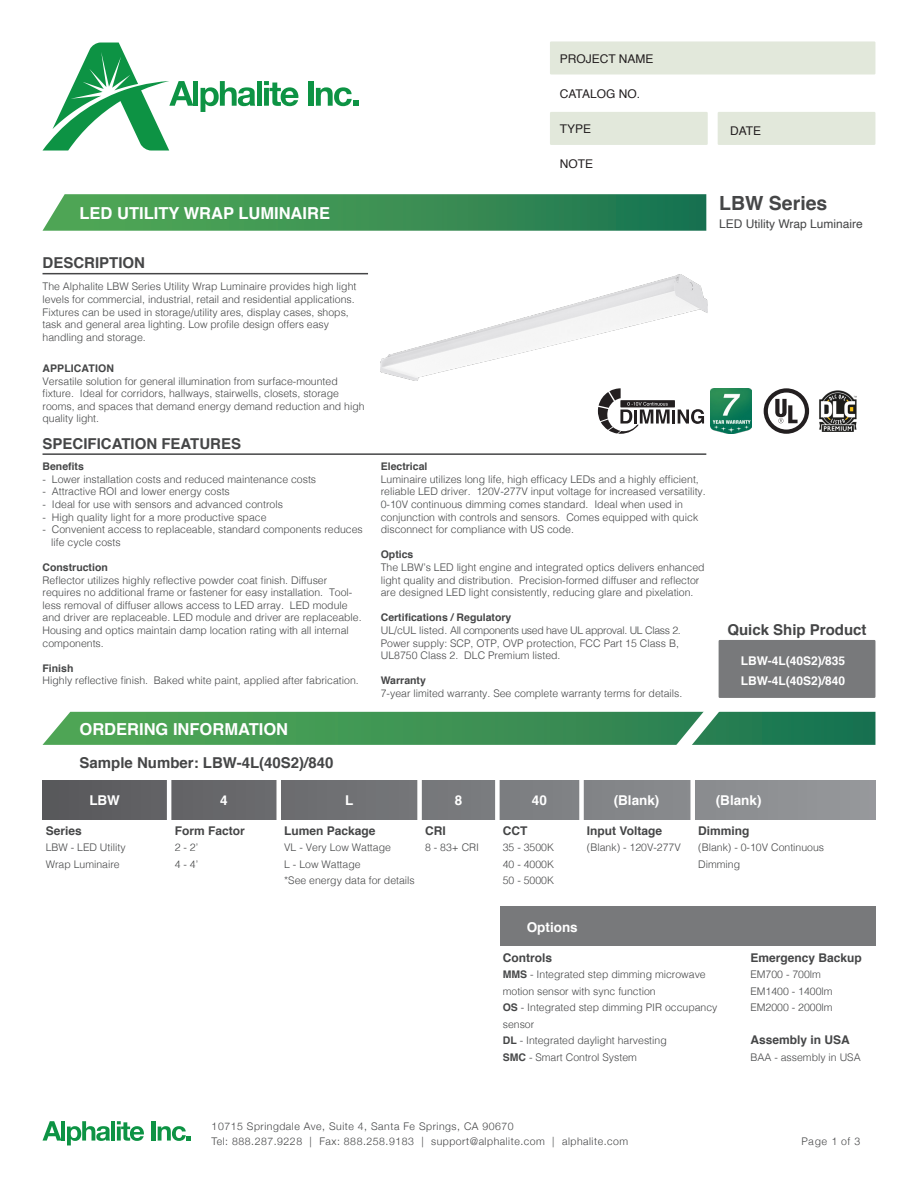
<style>
.page{position:relative;width:918px;height:1188px;background:#fff}
.page>*{position:absolute;margin:0;border:0;box-sizing:border-box;transform-origin:0 0}
.t1{font:700 19.5px "Helvetica";color:#454647}
.t2{font:700 16.5px "Helvetica";color:#fff}
.t3{font:700 15px "Helvetica";color:#454647}
.t4{font:700 13.5px "Helvetica";color:#fff}
.t5{font:700 12px "Helvetica";color:#454647}
.t6{font:12px "Helvetica";color:#231f20}
.t7{font:700 12px "Helvetica";color:#fff}
.t8{font:12px "Helvetica";color:#454647}
.t9{font:300 10.5px/12.6px "Helvetica";color:#454647}
.t10{font:300 10.5px "Helvetica Neue";letter-spacing:.05em;color:#454647}
.t11{font:700 10.5px "Helvetica";color:#454647}
.s1{font-weight:700}
</style>
<div class="page">
<svg style="left:43px;top:1121px;width:18px;height:20px"></svg>
<hr style="left:61px;top:1121px;width:4px;height:20px;background:#0d9344">
<svg style="left:67px;top:1121px;width:43px;height:24px"></svg>
<hr style="left:111px;top:1121px;width:4px;height:20px;background:#0d9344">
<svg style="left:117px;top:1121px;width:27px;height:20px"></svg>
<div style="left:151px;top:1121px;width:5px;height:20px;background:#0d9344"></div>
<svg style="left:158px;top:1126px;width:33px;height:15px"></svg>
<img style="left:381px;top:275px;width:327px;height:105px">
<div style="left:550px;top:41px;width:325px;height:34px;background:#e2e8db"></div>
<div style="left:550px;top:112px;width:158px;height:33px;background:#e2e8db"></div>
<div style="left:718px;top:112px;width:157px;height:33px;background:#e2e8db"></div>
<svg style="left:43px;top:194px;width:663px;height:37px;background:#3e9358"></svg>
<hr style="left:43px;top:273px;width:325px;height:1px;background:#454647">
<hr style="left:43px;top:453px;width:663px;height:2px;background:#454647">
<div style="left:719px;top:640px;width:156px;height:58px;background:#78797b"></div>
<img style="left:819px;top:391px;width:38px;height:41px">
<svg style="left:43px;top:686px;width:832px;height:59px"></svg>
<div style="left:500px;top:907px;width:375px;height:39px;background:#78797b"></div>
<div style="left:43px;top:781px;width:832px;height:39px;background:linear-gradient(to right,#59595c,#96999c)"></div>
<hr style="left:167px;top:778px;width:4px;height:46px;background:#fff">
<hr style="left:277px;top:778px;width:4px;height:46px;background:#fff">
<div style="left:417px;top:778px;width:5px;height:46px;background:#fff"></div>
<div style="left:495px;top:778px;width:5px;height:46px;background:#fff"></div>
<div style="left:579px;top:778px;width:5px;height:46px;background:#fff"></div>
<div style="left:690px;top:777px;width:5px;height:46px;background:#fff"></div>
<img style="left:710px;top:388px;width:41px;height:46px">
<svg style="left:598px;top:388px;width:106px;height:46px"></svg>
<svg style="left:764px;top:388px;width:45px;height:46px"></svg>
<svg style="left:43px;top:43px;width:150px;height:108px"></svg>
<div style="left:193px;top:81px;width:5px;height:25px;background:#0d9344"></div>
<svg style="left:201px;top:81px;width:54px;height:31px"></svg>
<div style="left:257px;top:81px;width:5px;height:25px;background:#0d9344"></div>
<svg style="left:264px;top:81px;width:35px;height:25px"></svg>
<div style="left:308px;top:81px;width:5px;height:25px;background:#0d9344"></div>
<svg style="left:316px;top:87px;width:42px;height:19px"></svg>
<p class="t2" style="left:80px;top:200px;width:252px">LED UTILITY WRAP LUMINAIRE</p>
<p class="t3" style="left:43px;top:251px;width:104px">DESCRIPTION</p>
<p class="t9" style="left:43px;top:280px;width:315px">The Alphalite LBW Series Utility Wrap Luminaire provides high light levels for commercial, industrial, retail and residential applications.<br>Fixtures can be used in storage/utility ares, display cases, shops, task and general area lighting. Low profile design offers easy handling and storage.</p>
<p class="t11" style="left:43px;top:360px;width:73px">APPLICATION</p>
<p class="t9" style="left:43px;top:374px;width:324px">Versatile solution for general illumination from surface-mounted fixture. Ideal for corridors, hallways, stairwells, closets, storage rooms, and spaces that demand energy demand reduction and high quality light.</p>
<p class="t3" style="left:43px;top:432px;width:200px">SPECIFICATION FEATURES</p>
<p class="t11" style="left:43px;top:458px;width:43px">Benefits</p>
<p class="t9" style="left:43px;top:472px;width:275px">- Lower installation costs and reduced maintenance costs</p>
<p class="t9" style="left:43px;top:485px;width:189px">- Attractive ROI and lower energy costs</p>
<p class="t9" style="left:43px;top:497px;width:242px">- Ideal for use with sensors and advanced controls</p>
<p class="t9" style="left:43px;top:510px;width:226px">- High quality light for a more productive space</p>
<p class="t9" style="left:43px;top:522px;width:322px">- Convenient access to replaceable, standard components reduces</p>
<p class="t9" style="left:51px;top:535px;width:71px">life cycle costs</p>
<p class="t11" style="left:43px;top:559px;width:67px">Construction</p>
<p class="t9" style="left:43px;top:573px;width:321px">Reflector utilizes highly reflective powder coat finish. Diffuser requires no additional frame or fastener for easy installation. Tool&shy;less removal of diffuser allows access to LED array. LED module and driver are replaceable. LED module and driver are replaceable.<br>Housing and optics maintain damp location rating with all internal components.</p>
<p class="t11" style="left:43px;top:660px;width:32px">Finish</p>
<p class="t9" style="left:43px;top:674px;width:318px">Highly reflective finish. Baked white paint, applied after fabrication.</p>
<p class="t6" style="left:560px;top:50px;width:95px">PROJECT NAME</p>
<p class="t6" style="left:560px;top:85px;width:82px">CATALOG NO.</p>
<p class="t6" style="left:560px;top:120px;width:33px">TYPE</p>
<p class="t6" style="left:560px;top:155px;width:35px">NOTE</p>
<p class="t6" style="left:730px;top:121px;width:33px">DATE</p>
<p class="t1" style="left:719px;top:187px;width:110px">LBW Series</p>
<p class="t8" style="left:719px;top:214px;width:145px">LED Utility Wrap Luminaire</p>
<p class="t11" style="left:381px;top:458px;width:48px">Electrical</p>
<p class="t9" style="left:381px;top:472px;width:327px">Luminaire utilizes long life, high efficacy LEDs and a highly efficient, reliable LED driver. 120V-277V input voltage for increased versatility.<br>0-10V continuous dimming comes standard. Ideal when used in conjunction with controls and sensors. Comes equipped with quick disconnect for compliance with US code.</p>
<p class="t11" style="left:381px;top:546px;width:34px">Optics</p>
<p class="t9" style="left:381px;top:560px;width:325px">The LBW’s LED light engine and integrated optics delivers enhanced light quality and distribution. Precision-formed diffuser and reflector are designed LED light consistently, reducing glare and pixelation.</p>
<p class="t11" style="left:381px;top:609px;width:132px">Certifications / Regulatory</p>
<p class="t9" style="left:381px;top:623px;width:301px">UL/cUL listed. All components used have UL approval. UL Class 2.<br>Power supply: SCP, OTP, OVP protection, FCC Part 15 Class B,<br>UL8750 Class 2. DLC Premium listed.</p>
<p class="t11" style="left:381px;top:672px;width:47px">Warranty</p>
<p class="t9" style="left:381px;top:686px;width:303px">7-year limited warranty. See complete warranty terms for details.</p>
<p class="t3" style="left:727px;top:617px;width:141px">Quick Ship Product</p>
<p class="t7" style="left:741px;top:651px;width:106px">LBW-4L(40S2)/835</p>
<p class="t7" style="left:741px;top:671px;width:106px">LBW-4L(40S2)/840</p>
<p class="t2" style="left:80px;top:715px;width:210px">ORDERING INFORMATION</p>
<p class="t3" style="left:80px;top:750px;width:255px">Sample Number: LBW-4L(40S2)/840</p>
<p class="t4" style="left:89px;top:790px;width:32px">LBW</p>
<p class="t5" style="left:46px;top:821px;width:38px">Series</p>
<p class="t9" style="left:46px;top:839px;width:81px;line-height:16.5px">LBW - LED Utility<br>Wrap Luminaire</p>
<p class="t4" style="left:220px;top:790px;width:9px">4</p>
<p class="t4" style="left:614px;top:790px;width:47px">(Blank)</p>
<p class="t4" style="left:716px;top:790px;width:47px">(Blank)</p>
<p class="t4" style="left:345px;top:790px;width:10px">L</p>
<p class="t4" style="left:455px;top:790px;width:9px">8</p>
<p class="t4" style="left:532px;top:790px;width:17px">40</p>
<p class="t5" style="left:587px;top:821px;width:77px">Input Voltage</p>
<p class="t9" style="left:587px;top:840px;width:95px">(Blank) - 120V-277V</p>
<p class="t5" style="left:425px;top:821px;width:22px">CRI</p>
<p class="t9" style="left:425px;top:840px;width:56px">8 - 83+ CRI</p>
<p class="t5" style="left:503px;top:821px;width:26px">CCT</p>
<p class="t9" style="left:503px;top:840px;width:53px">35 - 3500K</p>
<p class="t9" style="left:503px;top:857px;width:53px">40 - 4000K</p>
<p class="t9" style="left:503px;top:873px;width:53px">50 - 5000K</p>
<p class="t5" style="left:698px;top:821px;width:53px">Dimming</p>
<p class="t9" style="left:698px;top:839px;width:128px;line-height:16.5px">(Blank) - 0-10V Continuous<br>Dimming</p>
<p class="t5" style="left:284px;top:821px;width:93px">Lumen Package</p>
<p class="t9" style="left:284px;top:840px;width:108px">VL - Very Low Wattage</p>
<p class="t9" style="left:284px;top:857px;width:78px">L - Low Wattage</p>
<p class="t9" style="left:284px;top:873px;width:132px">*See energy data for details</p>
<p class="t5" style="left:175px;top:821px;width:72px">Form Factor</p>
<p class="t9" style="left:175px;top:840px;width:25px">2 - 2’</p>
<p class="t9" style="left:175px;top:857px;width:25px">4 - 4’</p>
<p class="t4" style="left:527px;top:916px;width:53px">Options</p>
<p class="t5" style="left:503px;top:948px;width:51px">Controls</p>
<p class="t9" style="left:503px;top:966px;width:205px;line-height:16.5px"><span class="s1">MMS</span> - Integrated step dimming microwave motion sensor with sync function</p>
<p class="t9" style="left:503px;top:999px;width:216px;line-height:16.5px"><span class="s1">OS</span> - Integrated step dimming PIR occupancy sensor</p>
<p class="t9" style="left:503px;top:1034px;width:165px"><span class="s1">DL</span> - Integrated daylight harvesting</p>
<p class="t9" style="left:503px;top:1050px;width:136px"><span class="s1">SMC</span> - Smart Control System</p>
<p class="t10" style="left:212px;top:1118px;width:304px">10715 Springdale Ave, Suite 4, Santa Fe Springs, CA 90670</p>
<p class="t10" style="left:212px;top:1133px;width:418px">Tel: 888.287.9228 | Fax: 888.258.9183 | support@alphalite.com | alphalite.com</p>
<p class="t5" style="left:750px;top:948px;width:113px">Emergency Backup</p>
<p class="t9" style="left:750px;top:968px;width:72px">EM700 - 700lm</p>
<p class="t9" style="left:750px;top:984px;width:84px">EM1400 - 1400lm</p>
<p class="t9" style="left:750px;top:1001px;width:84px">EM2000 - 2000lm</p>
<p class="t5" style="left:750px;top:1030px;width:101px">Assembly in USA</p>
<p class="t9" style="left:750px;top:1050px;width:112px">BAA - assembly in USA</p>
<p class="t9" style="left:801px;top:1135px;width:60px">Page 1 of 3</p>
</div>
